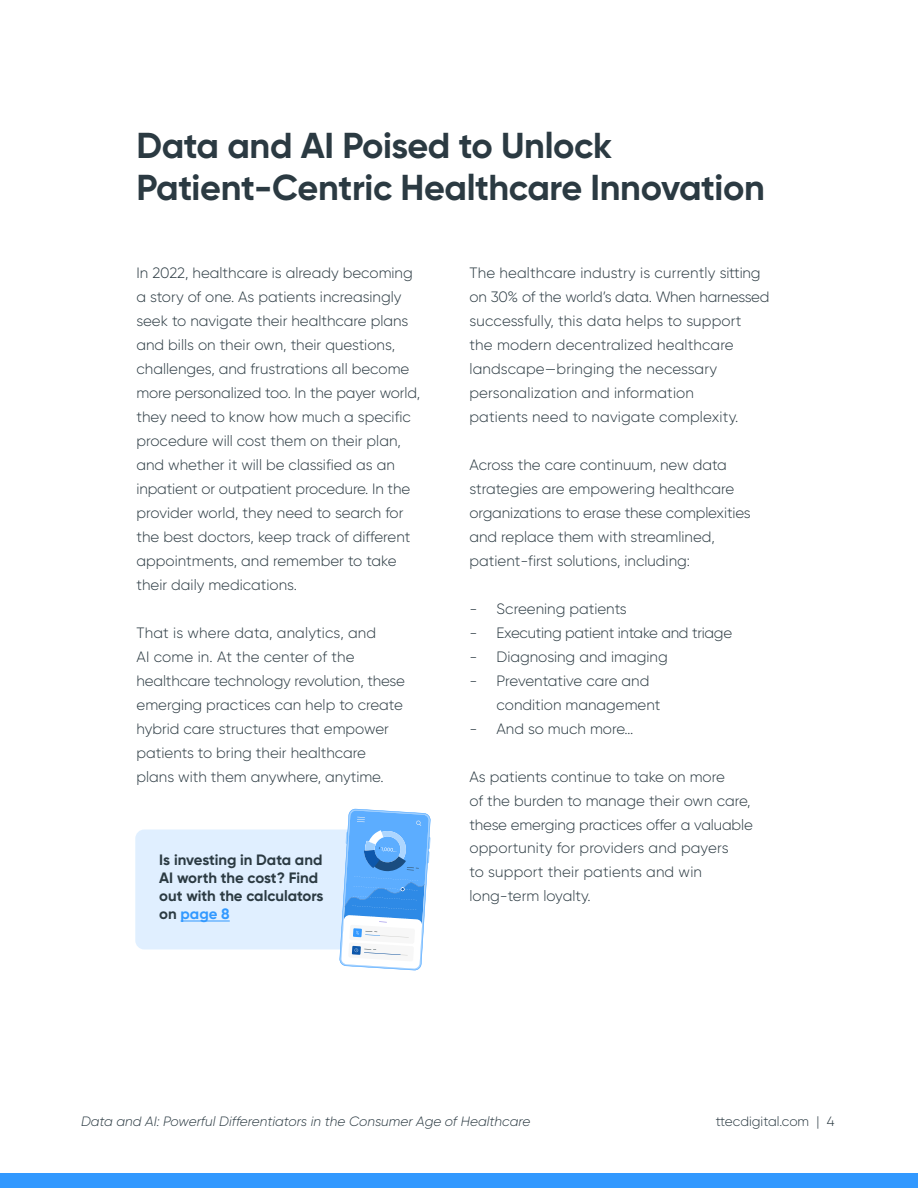
<style>
.page{position:relative;width:918px;height:1188px;background:#fff}
.page>*{position:absolute;margin:0;border:0;box-sizing:border-box;transform-origin:0 0}
.t1{font:700 36px/42px "Gilroy";letter-spacing:-.01em;color:#2b3a42}
.t2{font:300 15px/24px "Gilroy";color:#2b3a42}
.t3{font:700 15px/18px "Gilroy";color:#2b3a42}
.t4{font:300 15px "Gilroy";letter-spacing:-.02em;color:#2b3a42}
.t5{font:italic 300 13.5px "Gilroy";color:#2b3a42}
.t6{font:300 13.5px "Gilroy";color:#2b3a42}
.s1{color:#3299ff}
</style>
<div class="page">
<div style="left:0;top:1173px;width:918px;height:15px;background:#3299ff"></div>
<div style="left:135px;top:830px;width:261px;height:120px;background:#e0efff;border-radius:9px"></div>
<hr style="left:181px;top:921px;width:49px;height:1px;background:#3299ff">
<svg style="left:339px;top:809px;width:92px;height:162px"></svg>
<h1 class="t1" style="left:136px;top:124px;width:630px">Data and AI Poised to Unlock<br>Patient-Centric Healthcare Innovation</h1>
<p class="t2" style="left:136px;top:260px;width:285px">In 2022, healthcare is already becoming a story of one. As patients increasingly seek to navigate their healthcare plans and bills on their own, their questions, challenges, and frustrations all become more personalized too. In the payer world, they need to know how much a specific procedure will cost them on their plan, and whether it will be classified as an inpatient or outpatient procedure. In the provider world, they need to search for the best doctors, keep track of different appointments, and remember to take their daily medications.</p>
<p class="t2" style="left:136px;top:620px;width:270px">That is where data, analytics, and<br>AI come in. At the center of the healthcare technology revolution, these emerging practices can help to create hybrid care structures that empower patients to bring their healthcare plans with them anywhere, anytime.</p>
<p class="t3" style="left:159px;top:851px;width:166px">Is investing in Data and<br>AI worth the cost? Find out with the calculators on <span class="s1">page 8</span></p>
<p class="t2" style="left:470px;top:260px;width:302px">The healthcare industry is currently sitting on 30% of the world’s data. When harnessed successfully, this data helps to support<br>the modern decentralized healthcare landscape—bringing the necessary personalization and information<br>patients need to navigate complexity.</p>
<p class="t2" style="left:470px;top:452px;width:283px">Across the care continuum, new data strategies are empowering healthcare organizations to erase these complexities and replace them with streamlined, patient-first solutions, including:</p>
<p class="t2" style="left:470px;top:596px;width:159px">- Screening patients</p>
<p class="t4" style="left:470px;top:623px;width:264px">- Executing patient intake and triage</p>
<p class="t2" style="left:470px;top:644px;width:200px">- Diagnosing and imaging</p>
<p class="t2" style="left:496px;top:668px;width:166px;text-indent:-27px">- Preventative care and condition management</p>
<p class="t2" style="left:470px;top:716px;width:166px">- And so much more…</p>
<p class="t2" style="left:470px;top:764px;width:285px">As patients continue to take on more<br>of the burden to manage their own care, these emerging practices offer a valuable opportunity for providers and payers<br>to support their patients and win long-term loyalty.</p>
<p class="t5" style="left:81px;top:1113px;width:451px">Data and AI: Powerful Differentiators in the Consumer Age of Healthcare</p>
<p class="t6" style="left:716px;top:1113px;width:120px">ttecdigital.com | 4</p>
</div>
